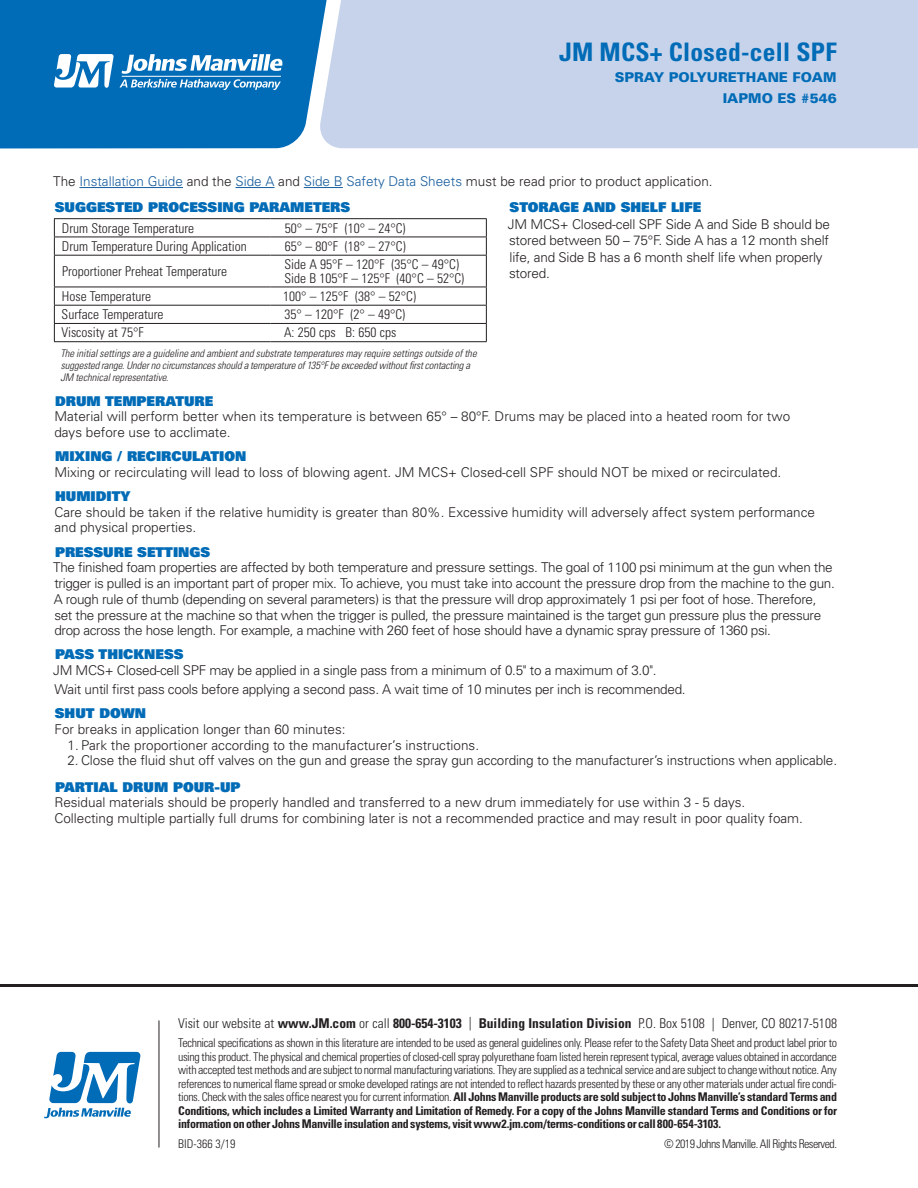
<style>
.page{position:relative;width:918px;height:1188px;background:#fff}
.page>*{position:absolute;margin:0;border:0;box-sizing:border-box;transform-origin:0 0}
.t1{font:700 condensed 25.5px "Univers";letter-spacing:.01em;color:#006bb6}
.DS_Body{font:300 13.5px/15.8px "Univers";letter-spacing:-.01em;color:#231f20}
.Chart_Copy{font:300 condensed 13.5px "Univers";color:#231f20}
.DS_Body_Subhead{font:900 13.5px "Univers";color:#006bb6}
.t2{font:900 13.5px/21px "Univers";color:#006bb6;text-align:right}
.t3{font:300 condensed 12px/13.5px "Univers";letter-spacing:-.035em;color:#231f20;text-align:justify}
.DS_Table_Legal{font:italic 300 condensed 10.5px/12px "Univers";letter-spacing:-.005em;color:#231f20}
.s1{color:#175d9e}
.s2{font-weight:700}
</style>
<div class="page">
<div style="left:0;top:0;width:319px;height:149px;background:#006bb6"></div>
<div style="left:319px;top:0;width:599px;height:148px;background:#c6d3eb"></div>
<svg style="left:54px;top:54px;width:228px;height:36px"></svg>
<hr style="left:122px;top:76px;width:159px;height:1px;background:#fff">
<hr style="left:54px;top:218px;width:216px;height:1px;background:#231f20">
<hr style="left:270px;top:218px;width:217px;height:1px;background:#231f20">
<hr style="left:54px;top:237px;width:216px;height:1px;background:#231f20">
<svg style="left:54px;top:219px;width:1px;height:36px"></svg>
<hr style="left:270px;top:237px;width:217px;height:1px;background:#231f20">
<svg style="left:486px;top:219px;width:1px;height:36px"></svg>
<hr style="left:54px;top:255px;width:216px;height:1px;background:#231f20">
<hr style="left:54px;top:256px;width:1px;height:31px;background:#231f20">
<hr style="left:270px;top:255px;width:217px;height:1px;background:#231f20">
<hr style="left:486px;top:256px;width:1px;height:31px;background:#231f20">
<hr style="left:54px;top:287px;width:216px;height:1px;background:#231f20">
<hr style="left:270px;top:287px;width:217px;height:1px;background:#231f20">
<hr style="left:54px;top:305px;width:216px;height:1px;background:#231f20">
<hr style="left:270px;top:305px;width:217px;height:1px;background:#231f20">
<hr style="left:54px;top:323px;width:216px;height:1px;background:#231f20">
<svg style="left:54px;top:287px;width:1px;height:54px"></svg>
<hr style="left:270px;top:323px;width:217px;height:1px;background:#231f20">
<svg style="left:486px;top:287px;width:1px;height:54px"></svg>
<hr style="left:54px;top:341px;width:216px;height:1px;background:#231f20">
<hr style="left:270px;top:341px;width:217px;height:1px;background:#231f20">
<hr style="left:79px;top:187px;width:104px;height:1px;background:#175d9e">
<hr style="left:236px;top:187px;width:39px;height:1px;background:#175d9e">
<hr style="left:304px;top:187px;width:39px;height:1px;background:#175d9e">
<hr style="left:0;top:984px;width:918px;height:3px;background:#231f20">
<hr style="left:159px;top:1020px;width:1px;height:128px;background:#231f20">
<svg style="left:44px;top:1052px;width:97px;height:66px"></svg>
<h1 class="t1" style="left:559px;top:36px;width:279px">JM MCS+ Closed-cell SPF</h1>
<p class="t2" style="left:615px;top:67px;width:223px">SPRAY POLYURETHANE FOAM<br>IAPMO ES #546</p>
<p class="DS_Body" style="left:53px;top:174px;width:661px">The <span class="s1">Installation Guide</span> and the <span class="s1">Side A</span> and <span class="s1">Side B Safety Data Sheets</span> must be read prior to product application.</p>
<p class="DS_Body_Subhead" style="left:55px;top:199px;width:297px">SUGGESTED PROCESSING PARAMETERS</p>
<p class="Chart_Copy" style="left:62px;top:220px;width:134px">Drum Storage Temperature</p>
<p class="Chart_Copy" style="left:285px;top:220px;width:122px">50° – 75°F (10° – 24°C)</p>
<p class="Chart_Copy" style="left:62px;top:238px;width:187px">Drum Temperature During Application</p>
<p class="Chart_Copy" style="left:285px;top:238px;width:122px">65° – 80°F (18° – 27°C)</p>
<p class="Chart_Copy" style="left:62px;top:263px;width:167px">Proportioner Preheat Temperature</p>
<p class="Chart_Copy" style="left:284px;top:256px;width:176px">Side A 95°F – 120°F (35°C – 49°C)</p>
<p class="Chart_Copy" style="left:284px;top:270px;width:181px">Side B 105°F – 125°F (40°C – 52°C)</p>
<p class="Chart_Copy" style="left:62px;top:288px;width:91px">Hose Temperature</p>
<p class="Chart_Copy" style="left:283px;top:288px;width:134px">100° – 125°F (38° – 52°C)</p>
<p class="Chart_Copy" style="left:62px;top:306px;width:104px">Surface Temperature</p>
<p class="Chart_Copy" style="left:284px;top:306px;width:122px">35° – 120°F (2° – 49°C)</p>
<p class="Chart_Copy" style="left:62px;top:325px;width:84px">Viscosity at 75°F</p>
<p class="Chart_Copy" style="left:284px;top:325px;width:114px">A: 250 cps B: 650 cps</p>
<p class="DS_Table_Legal" style="left:60px;top:347px;width:418px">The initial settings are a guideline and ambient and substrate temperatures may require settings outside of the suggested range. Under no circumstances should a temperature of 135°F be exceeded without first contacting a<br>JM technical representative.</p>
<p class="DS_Body_Subhead" style="left:510px;top:199px;width:193px">STORAGE AND SHELF LIFE</p>
<p class="DS_Body" style="left:508px;top:216px;width:324px;line-height:16.5px">JM MCS+ Closed-cell SPF Side A and Side B should be stored between 50 – 75°F. Side A has a 12 month shelf life, and Side B has a 6 month shelf life when properly stored.</p>
<p class="DS_Body_Subhead" style="left:55px;top:392px;width:160px">DRUM TEMPERATURE</p>
<p class="DS_Body" style="left:54px;top:409px;width:737px">Material will perform better when its temperature is between 65° – 80°F. Drums may be placed into a heated room for two days before use to acclimate.</p>
<p class="DS_Body_Subhead" style="left:55px;top:447px;width:193px">MIXING / RECIRCULATION</p>
<p class="DS_Body" style="left:54px;top:464px;width:728px">Mixing or recirculating will lead to loss of blowing agent. JM MCS+ Closed-cell SPF should NOT be mixed or recirculated.</p>
<p class="DS_Body_Subhead" style="left:55px;top:487px;width:77px">HUMIDITY</p>
<p class="DS_Body" style="left:54px;top:504px;width:762px">Care should be taken if the relative humidity is greater than 80%. Excessive humidity will adversely affect system performance and physical properties.</p>
<p class="DS_Body_Subhead" style="left:55px;top:543px;width:157px">PRESSURE SETTINGS</p>
<p class="DS_Body" style="left:53px;top:560px;width:783px">The finished foam properties are affected by both temperature and pressure settings. The goal of 1100 psi minimum at the gun when the trigger is pulled is an important part of proper mix. To achieve, you must take into account the pressure drop from the machine to the gun.<br>A rough rule of thumb (depending on several parameters) is that the pressure will drop approximately 1 psi per foot of hose. Therefore, set the pressure at the machine so that when the trigger is pulled, the pressure maintained is the target gun pressure plus the pressure drop across the hose length. For example, a machine with 260 feet of hose should have a dynamic spray pressure of 1360 psi.</p>
<p class="DS_Body_Subhead" style="left:55px;top:646px;width:130px">PASS THICKNESS</p>
<p class="DS_Body" style="left:53px;top:662px;width:605px">JM MCS+ Closed-cell SPF may be applied in a single pass from a minimum of 0.5" to a maximum of 3.0".</p>
<p class="DS_Body" style="left:55px;top:681px;width:633px">Wait until first pass cools before applying a second pass. A wait time of 10 minutes per inch is recommended.</p>
<p class="DS_Body_Subhead" style="left:55px;top:704px;width:93px">SHUT DOWN</p>
<p class="DS_Body" style="left:55px;top:721px;width:293px">For breaks in application longer than 60 minutes:</p>
<p class="DS_Body" style="left:68px;top:737px;width:413px">1. Park the proportioner according to the manufacturer’s instructions.</p>
<p class="DS_Body" style="left:68px;top:753px;width:771px">2. Close the fluid shut off valves on the gun and grease the spray gun according to the manufacturer’s instructions when applicable.</p>
<p class="DS_Body_Subhead" style="left:55px;top:778px;width:187px">PARTIAL DRUM POUR-UP</p>
<p class="DS_Body" style="left:54px;top:795px;width:750px">Residual materials should be properly handled and transferred to a new drum immediately for use within 3 - 5 days.<br>Collecting multiple partially full drums for combining later is not a recommended practice and may result in poor quality foam.</p>
<p class="Chart_Copy" style="left:178px;top:1015px;width:660px">Visit our website at <span class="s2">www.JM.com</span> or call <span class="s2">800-654-3103</span> | <span class="s2">Building Insulation Division</span> P.O. Box 5108 | Denver, CO 80217-5108</p>
<p class="t3" style="left:178px;top:1036px;width:660px">Technical specifications as shown in this literature are intended to be used as general guidelines only. Please refer to the Safety Data Sheet and product label prior to using this product. The physical and chemical properties of closed-cell spray polyurethane foam listed herein represent typical, average values obtained in accordance with accepted test methods and are subject to normal manufacturing variations. They are supplied as a technical service and are subject to change without notice. Any references to numerical flame spread or smoke developed ratings are not intended to reflect hazards presented by these or any other materials under actual fire condi&shy;tions. Check with the sales office nearest you for current information. <span class="s2">All Johns Manville products are sold subject to Johns Manville’s standard Terms and Conditions, which includes a Limited Warranty and Limitation of Remedy. For a copy of the Johns Manville standard Terms and Conditions or for information on other Johns Manville insulation and systems, visit www2.jm.com/terms-conditions or call 800-654-3103.</span></p>
<p class="t3" style="left:178px;top:1137px;width:59px">BID-366 3/19</p>
<p class="t3" style="left:664px;top:1137px;width:174px">© 2019 Johns Manville. All Rights Reserved.</p>
</div>
